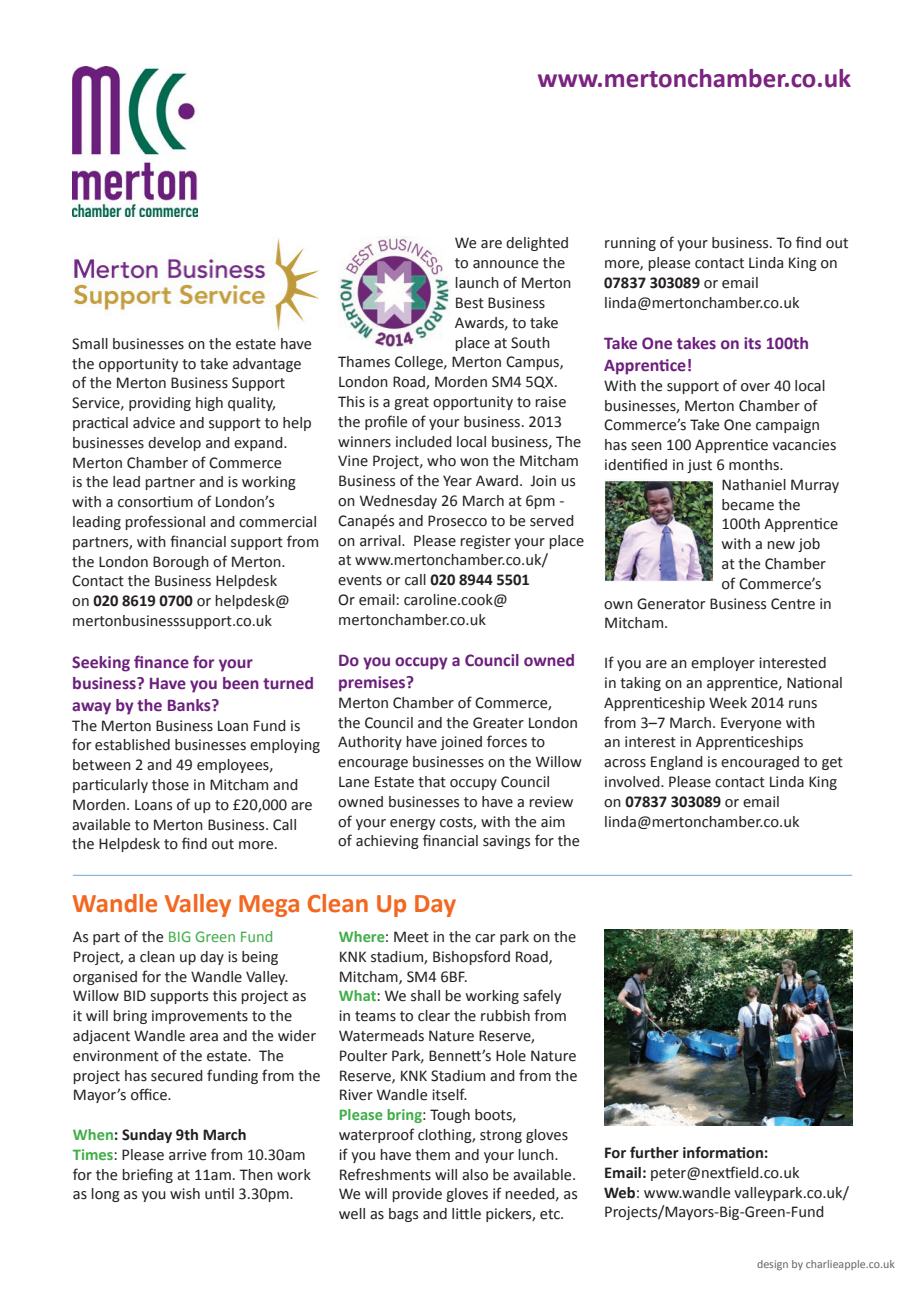
<style>
.page{position:relative;width:919px;height:1289px;background:#fff}
.page>*{position:absolute;margin:0;border:0;box-sizing:border-box;transform-origin:0 0}
.t1{font:700 27px "Calibri";color:#f36821}
.t2{font:700 27px "Calibri";color:#7b2380}
.t3{font:700 18px/21.6px "Calibri";color:#6c1f7d}
.t4{font:16.5px/19.8px "Calibri";color:#231f20}
.t5{font:700 16.5px "Calibri";color:#231f20}
.t6{font:12px "Calibri";color:#656568}
.s1{font-weight:700}
.s2{color:#40ae49}
.s3{font-weight:700;color:#40ae49}
</style>
<div class="page">
<img style="left:72px;top:67px;width:125px;height:150px">
<hr style="left:73px;top:874px;width:779px;height:1px;background:#015dad">
<img style="left:604px;top:929px;width:248px;height:196px">
<img style="left:339px;top:236px;width:111px;height:111px">
<img style="left:605px;top:480px;width:108px;height:102px">
<img style="left:72px;top:238px;width:247px;height:94px">
<p class="t2" style="left:537px;top:61px;width:315px">www.mertonchamber.co.uk</p>
<p class="t4" style="left:72px;top:332px;width:248px">Small businesses on the estate have the opportunity to take advantage of the Merton Business Support Service, providing high quality, practical advice and support to help businesses develop and expand.<br>Merton Chamber of Commerce<br>is the lead partner and is working with a consortium of London’s leading professional and commercial partners, with financial support from the London Borough of Merton.</p>
<p class="t4" style="left:72px;top:570px;width:219px">Contact the Business Helpdesk on <span class="s1">020 8619 0700</span> or helpdesk@ mertonbusinesssupport.co.uk</p>
<p class="t3" style="left:72px;top:650px;width:243px">Seeking finance for your business? Have you been turned away by the Banks?</p>
<p class="t4" style="left:72px;top:714px;width:249px">The Merton Business Loan Fund is for established businesses employing between 2 and 49 employees, particularly those in Mitcham and<br>Morden. Loans of up to £20,000 are available to Merton Business. Call the Helpdesk to find out more.</p>
<p class="t4" style="left:455px;top:232px;width:116px">We are delighted</p>
<p class="t4" style="left:455px;top:252px;width:112px">to announce the</p>
<p class="t4" style="left:455px;top:272px;width:118px">launch of Merton</p>
<p class="t4" style="left:455px;top:292px;width:92px">Best Business</p>
<p class="t4" style="left:455px;top:311px;width:105px">Awards, to take</p>
<p class="t4" style="left:455px;top:331px;width:97px">place at South</p>
<p class="t4" style="left:338px;top:351px;width:227px">Thames College, Merton Campus,</p>
<p class="t4" style="left:338px;top:371px;width:221px">London Road, Morden SM4 5QX.</p>
<p class="t4" style="left:338px;top:391px;width:230px">This is a great opportunity to raise</p>
<p class="t4" style="left:338px;top:410px;width:225px">the profile of your business. 2013</p>
<p class="t4" style="left:338px;top:430px;width:244px">winners included local business, The</p>
<p class="t4" style="left:338px;top:450px;width:242px">Vine Project, who won the Mitcham</p>
<p class="t4" style="left:338px;top:470px;width:239px">Business of the Year Award. Join us</p>
<p class="t4" style="left:338px;top:490px;width:228px">on Wednesday 26 March at 6pm -</p>
<p class="t4" style="left:338px;top:509px;width:238px">Canapés and Prosecco to be served</p>
<p class="t4" style="left:338px;top:529px;width:247px">on arrival. Please register your place</p>
<p class="t4" style="left:338px;top:549px;width:211px">at www.mertonchamber.co.uk/</p>
<p class="t4" style="left:338px;top:569px;width:193px">events or call <span class="s1">020 8944 5501</span></p>
<p class="t4" style="left:338px;top:589px;width:171px">Or email: caroline.cook@ mertonchamber.co.uk</p>
<p class="t3" style="left:338px;top:648px;width:238px">Do you occupy a Council owned premises?</p>
<p class="t4" style="left:338px;top:691px;width:245px">Merton Chamber of Commerce,<br>the Council and the Greater London Authority have joined forces to encourage businesses on the Willow Lane Estate that occupy Council owned businesses to have a review of your energy costs, with the aim of achieving financial savings for the</p>
<p class="t4" style="left:604px;top:232px;width:246px">running of your business. To find out more, please contact Linda King on<br><span class="s1">07837 303089</span> or email linda@mertonchamber.co.uk</p>
<p class="t3" style="left:604px;top:332px;width:206px">Take One takes on its 100th<br>Apprentice!</p>
<p class="t4" style="left:604px;top:374px;width:234px">With the support of over 40 local businesses, Merton Chamber of<br>Commerce’s Take One campaign has seen 100 Apprentice vacancies identified in just 6 months.</p>
<p class="t4" style="left:721px;top:473px;width:119px">Nathaniel Murray</p>
<p class="t4" style="left:721px;top:493px;width:81px">became the</p>
<p class="t4" style="left:721px;top:513px;width:118px">100th Apprentice</p>
<p class="t4" style="left:721px;top:533px;width:100px">with a new job</p>
<p class="t4" style="left:721px;top:553px;width:106px">at the Chamber</p>
<p class="t4" style="left:721px;top:572px;width:101px">of Commerce’s</p>
<p class="t4" style="left:604px;top:592px;width:229px">own Generator Business Centre in</p>
<p class="t4" style="left:604px;top:612px;width:66px">Mitcham.</p>
<p class="t4" style="left:604px;top:652px;width:240px">If you are an employer interested in taking on an apprentice, National<br>Apprenticeship Week 2014 runs from 3–7 March. Everyone with<br>an interest in Apprenticeships across England is encouraged to get involved. Please contact Linda King on <span class="s1">07837 303089</span> or email linda@mertonchamber.co.uk</p>
<p class="t1" style="left:72px;top:885px;width:385px">Wandle Valley Mega Clean Up Day</p>
<p class="t4" style="left:73px;top:925px;width:249px">As part of the <span class="s2">BIG Green Fund<br></span>Project, a clean up day is being organised for the Wandle Valley.<br>Willow BID supports this project as<br>it will bring improvements to the adjacent Wandle area and the wider environment of the estate. The project has secured funding from the<br>Mayor’s office.</p>
<p class="t5" style="left:73px;top:1124px;width:175px"><span class="s2">When</span>: Sunday 9th March</p>
<p class="t4" style="left:73px;top:1143px;width:239px"><span class="s3">Times</span>: Please arrive from 10.30am for the briefing at 11am. Then work as long as you wish until 3.30pm.</p>
<p class="t4" style="left:339px;top:925px;width:239px"><span class="s3">Where</span>: Meet in the car park on the<br>KNK stadium, Bishopsford Road,<br>Mitcham, SM4 6BF.</p>
<p class="t4" style="left:339px;top:985px;width:240px"><span class="s3">What</span>: We shall be working safely in teams to clear the rubbish from<br>Watermeads Nature Reserve,<br>Poulter Park, Bennett’s Hole Nature<br>Reserve, KNK Stadium and from the<br>River Wandle itself.</p>
<p class="t4" style="left:339px;top:1103px;width:240px"><span class="s3">Please bring</span>: Tough boots, waterproof clothing, strong gloves if you have them and your lunch.<br>Refreshments will also be available.<br>We will provide gloves if needed, as well as bags and little pickers, etc.</p>
<p class="t5" style="left:604px;top:1142px;width:166px">For further information:</p>
<p class="t4" style="left:604px;top:1161px;width:197px"><span class="s1">Email:</span> peter@nextfield.co.uk</p>
<p class="t4" style="left:604px;top:1181px;width:246px"><span class="s1">Web</span>: www.wandle valleypark.co.uk/<br>Projects/Mayors-Big-Green-Fund</p>
<p class="t6" style="left:757px;top:1256px;width:139px">design by charlieapple.co.uk</p>
</div>
